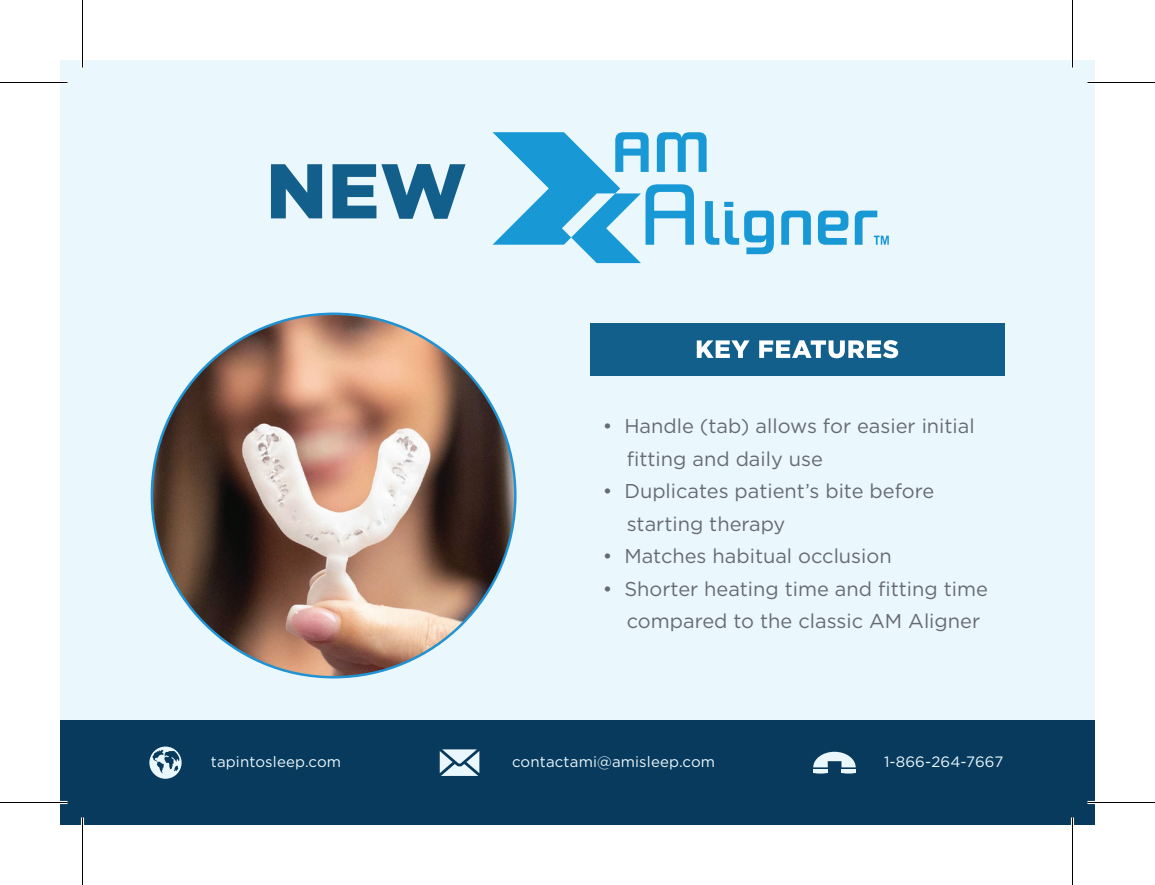
<style>
.page{position:relative;width:1155px;height:885px;background:#fff}
.page>*{position:absolute;margin:0;border:0;box-sizing:border-box;transform-origin:0 0}
.t1{font:900 77.5px "Gotham";color:#135f8c}
.t2{font:20px/32.5px "Gotham";color:#676a74}
.t3{font:15px "Gotham";letter-spacing:.01em;color:#eaf7fd}
</style>
<div class="page">
<div style="left:60px;top:60px;width:1035px;height:765px;background:#eaf7fd"></div>
<div style="left:60px;top:721px;width:1035px;height:104px;background:#073a5c"></div>
<img style="left:152px;top:314px;width:363px;height:363px;border-radius:182px">
<div style="left:590px;top:323px;width:415px;height:52px;background:#135f8c"></div>
<svg style="left:697px;top:340px;width:53px;height:18px"></svg>
<svg style="left:759px;top:340px;width:139px;height:18px"></svg>
<svg style="left:149px;top:747px;width:33px;height:32px"></svg>
<svg style="left:813px;top:752px;width:43px;height:22px"></svg>
<svg style="left:440px;top:749px;width:39px;height:27px"></svg>
<svg style="left:493px;top:132px;width:281px;height:131px"></svg>
<svg style="left:781px;top:211px;width:30px;height:34px"></svg>
<svg style="left:818px;top:211px;width:30px;height:34px"></svg>
<svg style="left:855px;top:211px;width:34px;height:34px"></svg>
<hr style="left:0;top:81px;width:68px;height:3px;background:#fff">
<hr style="left:1088px;top:81px;width:67px;height:3px;background:#fff">
<hr style="left:0;top:801px;width:68px;height:3px;background:#fff">
<hr style="left:1088px;top:801px;width:67px;height:3px;background:#fff">
<hr style="left:81px;top:0;width:3px;height:68px;background:#fff">
<hr style="left:81px;top:818px;width:3px;height:67px;background:#fff">
<hr style="left:1071px;top:0;width:3px;height:68px;background:#fff">
<hr style="left:1071px;top:818px;width:3px;height:67px;background:#fff">
<hr style="left:0;top:82px;width:68px;height:1px;background:#000">
<hr style="left:1088px;top:82px;width:67px;height:1px;background:#000">
<hr style="left:0;top:802px;width:68px;height:1px;background:#000">
<hr style="left:1088px;top:802px;width:67px;height:1px;background:#000">
<hr style="left:82px;top:0;width:1px;height:68px;background:#000">
<hr style="left:82px;top:818px;width:1px;height:67px;background:#000">
<hr style="left:1072px;top:0;width:1px;height:68px;background:#000">
<hr style="left:1072px;top:818px;width:1px;height:67px;background:#000">
<h1 class="t1" style="left:266px;top:138px;width:202px">NEW</h1>
<p class="t2" style="left:627px;top:409px;width:349px;text-indent:-24px">• Handle (tab) allows for easier initial fitting and daily use</p>
<p class="t2" style="left:627px;top:474px;width:309px;text-indent:-24px">• Duplicates patient’s bite before starting therapy</p>
<p class="t2" style="left:603px;top:539px;width:290px">• Matches habitual occlusion</p>
<p class="t2" style="left:627px;top:572px;width:363px;text-indent:-24px">• Shorter heating time and fitting time compared to the classic AM Aligner</p>
<p class="t3" style="left:211px;top:752px;width:132px">tapintosleep.com</p>
<p class="t3" style="left:512px;top:752px;width:204px">contactami@amisleep.com</p>
<p class="t3" style="left:884px;top:752px;width:121px">1-866-264-7667</p>
</div>
